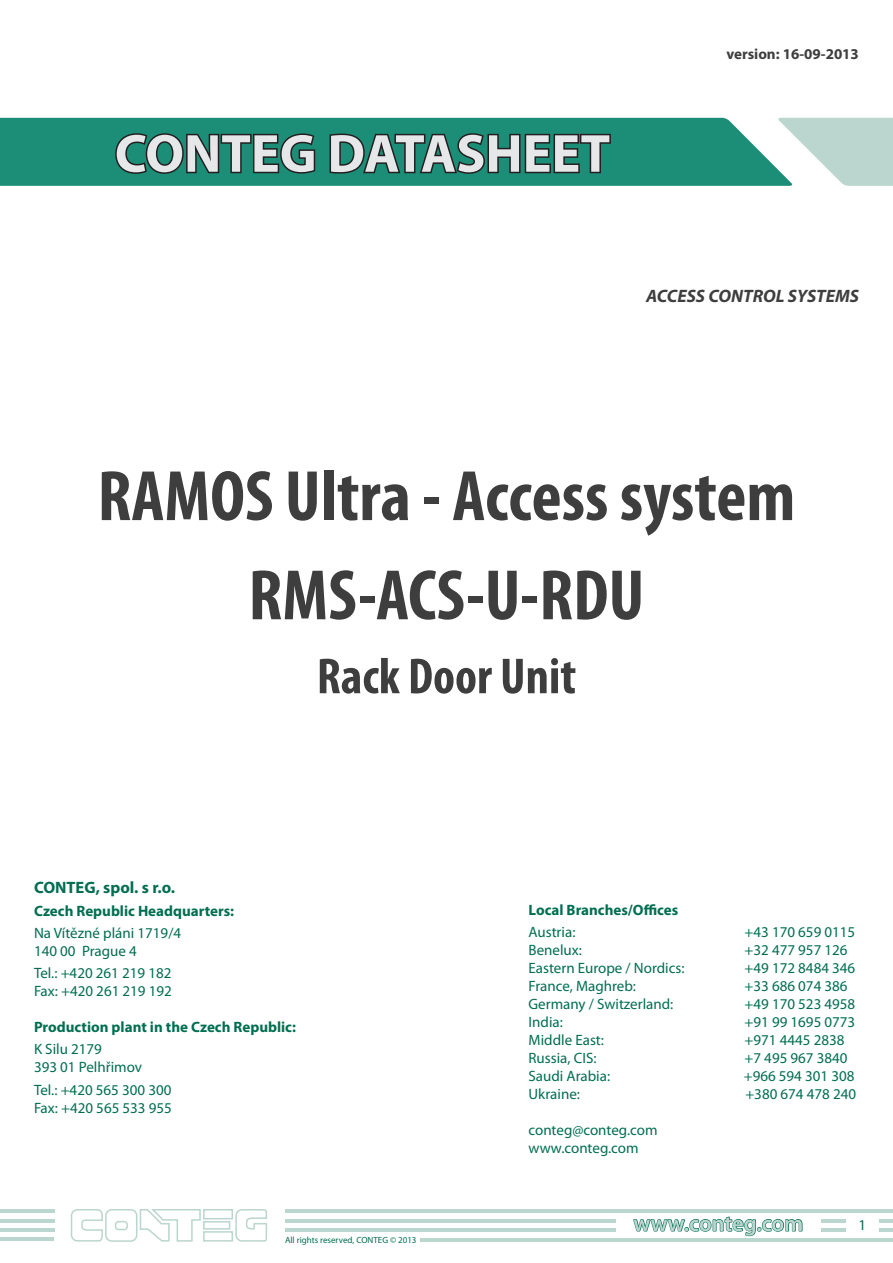
<style>
.page{position:relative;width:893px;height:1263px;background:#fff}
.page>*{position:absolute;margin:0;border:0;box-sizing:border-box;transform-origin:0 0}
.odrazky{font:700 condensed 72px "Myriad Pro";color:#3e3e3f}
.t1{font:700 54px "Myriad Pro";color:#e6e7e9}
.odrazky-2{font:700 condensed 51px "Myriad Pro";color:#3e3e3f}
.t2{font:600 22.5px "Myriad Pro";color:#bad6ce}
.odrazky-3{font:italic 700 18px "Myriad Pro";color:#3e3e3f}
.t3{font:700 16.5px "Myriad Pro";color:#006e51}
.t4{font:15px/18px "Myriad Pro";color:#006e51}
.t5{font:700 15px "Myriad Pro";color:#006e51}
.odrazky-4{font:700 15px "Myriad Pro";color:#3e3e3f}
.t6{font:9px "Myriad Pro";color:#006e51}
</style>
<div class="page">
<hr style="left:285px;top:1209px;width:608px;height:3px;background:#bad6ce">
<hr style="left:420px;top:1238px;width:473px;height:4px;background:#bad6ce">
<hr style="left:285px;top:1219px;width:331px;height:3px;background:#bad6ce">
<hr style="left:285px;top:1228px;width:331px;height:4px;background:#bad6ce">
<svg style="left:632px;top:1212px;width:171px;height:25px"></svg>
<hr style="left:821px;top:1219px;width:72px;height:3px;background:#bad6ce">
<hr style="left:821px;top:1228px;width:72px;height:4px;background:#bad6ce">
<div style="left:203px;top:1221px;width:27px;height:8px;border:2px solid #bad6ce"></div>
<div style="left:203px;top:1231px;width:30px;height:10px;border:2px solid #bad6ce"></div>
<svg style="left:235px;top:1209px;width:32px;height:33px"></svg>
<div style="left:203px;top:1209px;width:30px;height:10px;border:2px solid #bad6ce"></div>
<svg style="left:70px;top:1209px;width:131px;height:33px"></svg>
<hr style="left:0;top:1219px;width:54px;height:3px;background:#bad6ce">
<hr style="left:0;top:1228px;width:54px;height:4px;background:#bad6ce">
<hr style="left:0;top:1209px;width:54px;height:3px;background:#bad6ce">
<hr style="left:0;top:1238px;width:53px;height:3px;background:#bad6ce">
<div style="left:846px;top:1214px;width:33px;height:20px;background:#fff"></div>
<svg style="left:794px;top:118px;width:99px;height:68px"></svg>
<svg style="left:0;top:118px;width:794px;height:68px;background:#2c9680"></svg>
<svg style="left:114px;top:131px;width:203px;height:45px;background:#1e6759"></svg>
<svg style="left:328px;top:132px;width:284px;height:43px;background:#1e6557"></svg>
<h2 class="t1" style="left:115px;top:118px;width:497px">CONTEG DATASHEET</h2>
<p class="odrazky-4" style="left:726px;top:45px;width:134px">version: 16-09-2013</p>
<p class="odrazky-3" style="left:646px;top:285px;width:214px">ACCESS CONTROL SYSTEMS</p>
<p class="odrazky" style="left:98px;top:451px;width:699px">RAMOS Ultra - Access system</p>
<p class="odrazky" style="left:248px;top:550px;width:397px">RMS-ACS-U-RDU</p>
<p class="odrazky-2" style="left:317px;top:644px;width:261px">Rack Door Unit</p>
<p class="t3" style="left:34px;top:877px;width:143px">CONTEG, spol. s r.o.</p>
<p class="t5" style="left:34px;top:901px;width:202px">Czech Republic Headquarters:</p>
<p class="t4" style="left:34px;top:923px;width:149px">Na Vítězné pláni 1719/4<br>140 00 Prague 4</p>
<p class="t4" style="left:34px;top:964px;width:139px">Tel.: +420 261 219 182<br>Fax: +420 261 219 192</p>
<p class="t5" style="left:34px;top:1017px;width:263px">Production plant in the Czech Republic:</p>
<p class="t4" style="left:34px;top:1040px;width:110px">K Silu 2179<br>393 01 Pelhřimov</p>
<p class="t4" style="left:34px;top:1080px;width:139px">Tel.: +420 565 300 300<br>Fax: +420 565 533 955</p>
<p class="t6" style="left:285px;top:1234px;width:133px">All rights reserved, CONTEG © 2013</p>
<p class="t5" style="left:528px;top:900px;width:151px">Local Branches/Offices</p>
<p class="t4" style="left:528px;top:923px;width:48px">Austria:</p>
<p class="t4" style="left:744px;top:923px;width:112px">+43 170 659 0115</p>
<p class="t4" style="left:528px;top:941px;width:55px">Benelux:</p>
<p class="t4" style="left:744px;top:941px;width:105px">+32 477 957 126</p>
<p class="t4" style="left:528px;top:959px;width:158px">Eastern Europe / Nordics:</p>
<p class="t4" style="left:744px;top:959px;width:112px">+49 172 8484 346</p>
<p class="t4" style="left:528px;top:977px;width:109px">France, Maghreb:</p>
<p class="t4" style="left:744px;top:977px;width:105px">+33 686 074 386</p>
<p class="t4" style="left:528px;top:995px;width:146px">Germany / Switzerland:</p>
<p class="t4" style="left:744px;top:995px;width:112px">+49 170 523 4958</p>
<p class="t4" style="left:528px;top:1013px;width:36px">India:</p>
<p class="t4" style="left:744px;top:1013px;width:112px">+91 99 1695 0773</p>
<p class="t4" style="left:528px;top:1031px;width:77px">Middle East:</p>
<p class="t4" style="left:744px;top:1031px;width:101px">+971 4445 2838</p>
<p class="t4" style="left:528px;top:1049px;width:70px">Russia, CIS:</p>
<p class="t4" style="left:744px;top:1049px;width:105px">+7 495 967 3840</p>
<p class="t4" style="left:528px;top:1067px;width:83px">Saudi Arabia:</p>
<p class="t4" style="left:744px;top:1067px;width:112px">+966 594 301 308</p>
<p class="t4" style="left:528px;top:1085px;width:53px">Ukraine:</p>
<p class="t4" style="left:745px;top:1085px;width:112px">+380 674 478 240</p>
<p class="t4" style="left:528px;top:1121px;width:131px">conteg@conteg.com www.conteg.com</p>
<h3 class="t2" style="left:633px;top:1209px;width:171px">www.conteg.com</h3>
<p class="t4" style="left:859px;top:1215px;width:9px">1</p>
</div>
